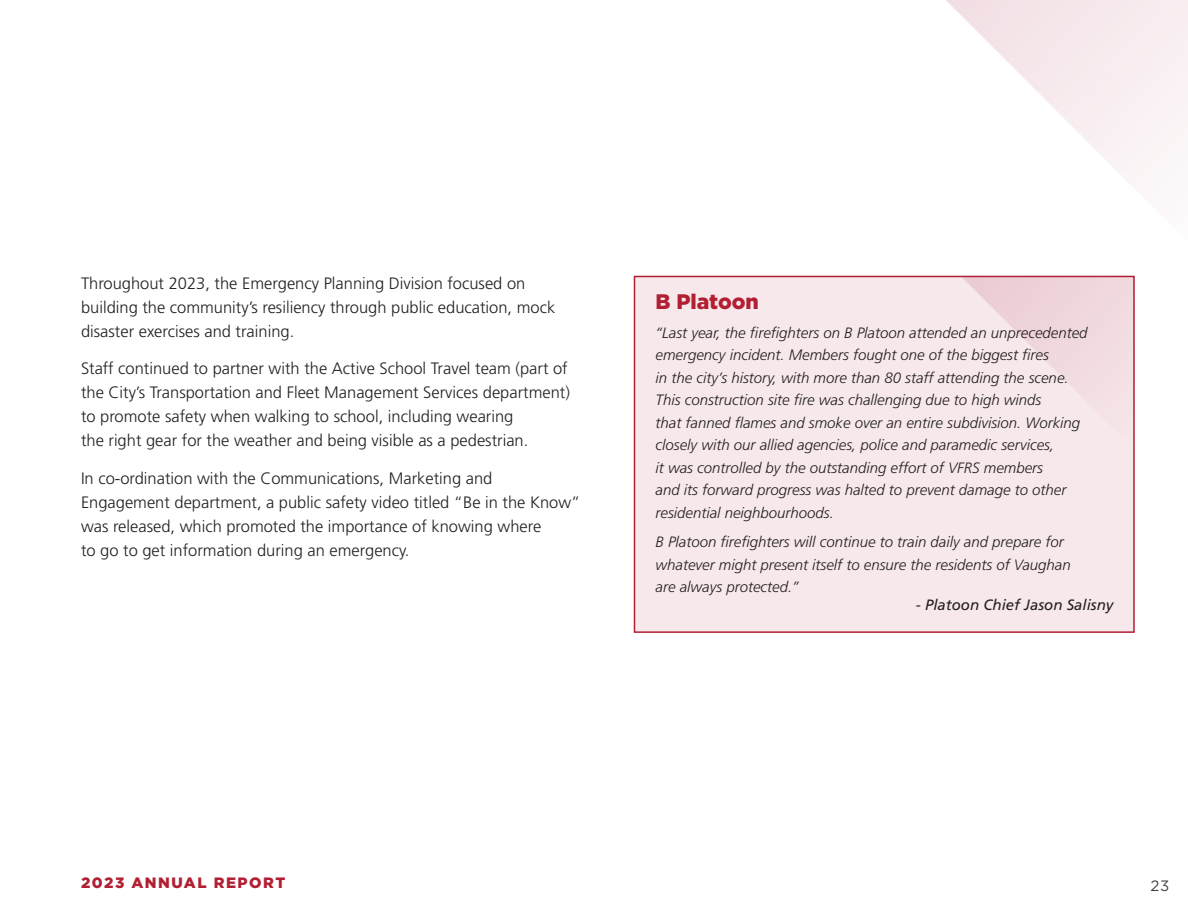
<style>
.page{position:relative;width:1188px;height:918px;background:#fff}
.page>*{position:absolute;margin:0;border:0;box-sizing:border-box;transform-origin:0 0}
.t1{font:900 21px "Gotham";color:#b21f33}
.t2{font:300 16.5px/24px "Frutiger LT Std";color:#231f20}
.t3{font:italic 300 15px/22.5px "Frutiger LT Std";color:#231f20}
.t4{font:italic 15px "Frutiger LT Std";color:#231f20}
.t5{font:900 15px "Gotham";letter-spacing:.1em;color:#b21f33}
.t6{font:15px "Gotham";color:#414142}
</style>
<div class="page">
<div style="left:634px;top:276px;width:501px;height:357px;background:#f7e9eb;border:2px solid #b21f33"></div>
<p class="t2" style="left:81px;top:271px;width:476px">Throughout 2023, the Emergency Planning Division focused on building the community’s resiliency through public education, mock disaster exercises and training.</p>
<p class="t2" style="left:81px;top:357px;width:490px">Staff continued to partner with the Active School Travel team (part of the City’s Transportation and Fleet Management Services department) to promote safety when walking to school, including wearing<br>the right gear for the weather and being visible as a pedestrian.</p>
<p class="t2" style="left:81px;top:466px;width:501px">In co-ordination with the Communications, Marketing and Engagement department, a public safety video titled “Be in the Know” was released, which promoted the importance of knowing where<br>to go to get information during an emergency.</p>
<h1 class="t1" style="left:656px;top:287px;width:105px">B Platoon</h1>
<p class="t3" style="left:656px;top:322px;width:434px">“Last year, the firefighters on B Platoon attended an unprecedented emergency incident. Members fought one of the biggest fires<br>in the city’s history, with more than 80 staff attending the scene.<br>This construction site fire was challenging due to high winds<br>that fanned flames and smoke over an entire subdivision. Working closely with our allied agencies, police and paramedic services,<br>it was controlled by the outstanding effort of VFRS members<br>and its forward progress was halted to prevent damage to other residential neighbourhoods.</p>
<p class="t3" style="left:656px;top:531px;width:417px">B Platoon firefighters will continue to train daily and prepare for whatever might present itself to ensure the residents of Vaughan are always protected.”</p>
<p class="t4" style="left:916px;top:596px;width:199px">- Platoon Chief Jason Salisny</p>
<p class="t5" style="left:81px;top:872px;width:206px">2023 ANNUAL REPORT</p>
<p class="t6" style="left:1151px;top:876px;width:20px">23</p>
</div>
